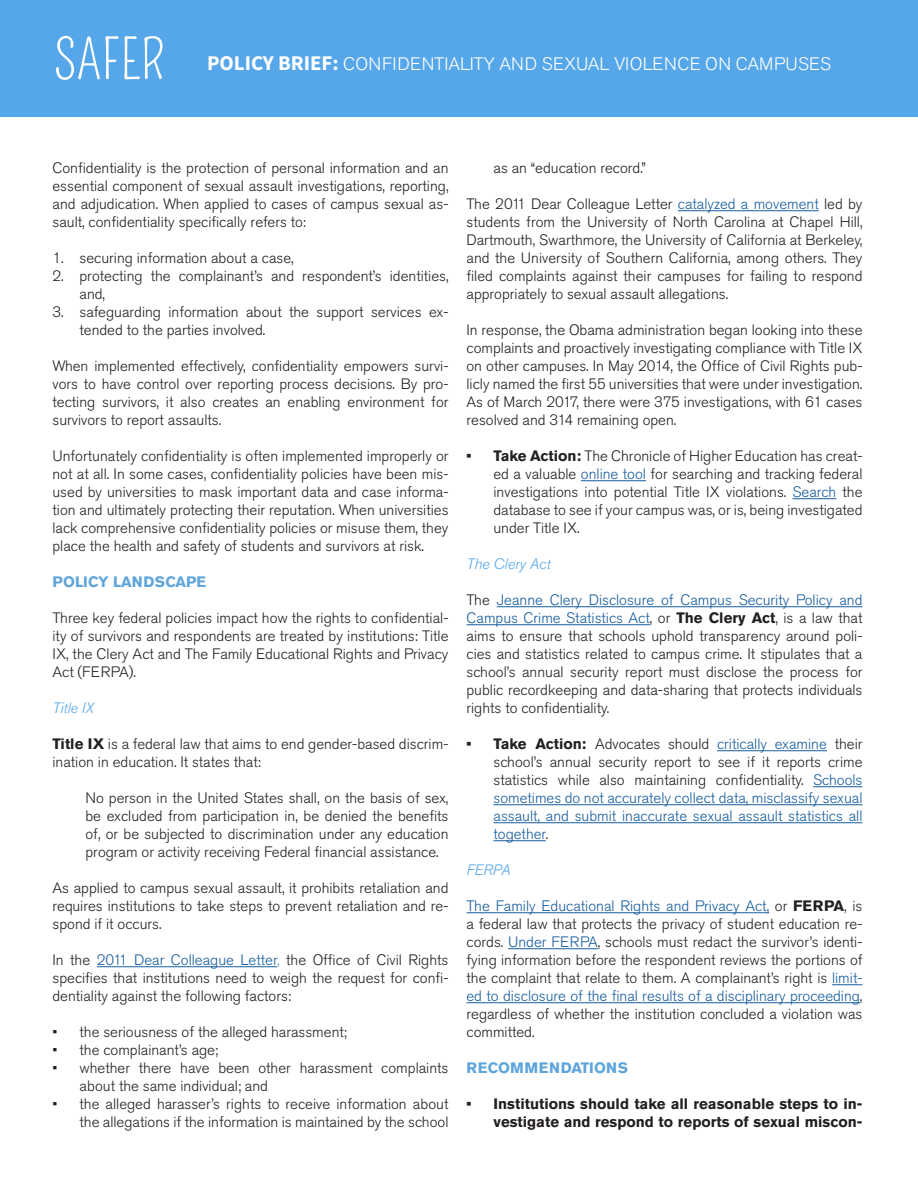
<style>
.page{position:relative;width:918px;height:1188px;background:#fff}
.page>*{position:absolute;margin:0;border:0;box-sizing:border-box;transform-origin:0 0}
.t1{font:54px "Pompiere";color:#fffffb}
.t2{font:300 18px "Akzidenz Grotesk Std";letter-spacing:.02em;color:#fff}
.t3{font:300 15px/18px "Akzidenz Grotesk Std";color:#231f20;text-align:justify}
.t4{font:300 15px/18px "Akzidenz Grotesk Std";color:#175d9e;text-align:justify}
.t5{font:700 15px/18px "Akzidenz Grotesk Std";color:#231f20;text-align:right}
.t6{font:italic 300 15px "Akzidenz Grotesk Std";color:#56a7e9}
.t7{font:700 15px "Akzidenz Grotesk Std";color:#5ea5db}
.t8{font:700 15px "Akzidenz Grotesk Std";letter-spacing:.02em;color:#5ea5db}
.s1{font-family:"Source Sans Pro";font-weight:700;font-size:21px}
.s2{font-weight:700}
.s3{color:#175d9e}
.s4{color:#5ea5db}
.s5{font-weight:700;color:#231f20}
.s6{color:#231f20}
</style>
<div class="page">
<hr style="left:97px;top:966px;width:180px;height:1px;background:#175d9e">
<hr style="left:678px;top:210px;width:141px;height:1px;background:#175d9e">
<hr style="left:581px;top:480px;width:65px;height:1px;background:#175d9e">
<hr style="left:793px;top:498px;width:43px;height:1px;background:#175d9e">
<hr style="left:497px;top:606px;width:365px;height:1px;background:#175d9e">
<hr style="left:466px;top:624px;width:184px;height:1px;background:#175d9e">
<hr style="left:717px;top:750px;width:110px;height:1px;background:#175d9e">
<hr style="left:813px;top:786px;width:50px;height:1px;background:#175d9e">
<hr style="left:494px;top:804px;width:368px;height:1px;background:#175d9e">
<hr style="left:494px;top:822px;width:368px;height:1px;background:#175d9e">
<hr style="left:494px;top:840px;width:52px;height:1px;background:#175d9e">
<hr style="left:466px;top:912px;width:303px;height:1px;background:#175d9e">
<hr style="left:508px;top:948px;width:90px;height:1px;background:#175d9e">
<hr style="left:832px;top:984px;width:31px;height:1px;background:#175d9e">
<hr style="left:466px;top:1002px;width:394px;height:1px;background:#175d9e">
<div style="left:0;top:0;width:918px;height:117px;background:#56a7e9"></div>
<p class="t1" style="left:54px;top:29px;width:112px">SAFER</p>
<p class="t2" style="left:207px;top:53px;width:626px"><span class="s1">POLICY BRIEF:</span> CONFIDENTIALITY AND SEXUAL VIOLENCE ON CAMPUSES</p>
<p class="t3" style="left:52px;top:159px;width:398px">Confidentiality is the protection of personal information and an essential component of sexual assault investigations, reporting, and adjudication. When applied to cases of campus sexual as&shy;sault, confidentiality specifically refers to:</p>
<p class="t3" style="left:52px;top:249px;width:243px">1. securing information about a case,</p>
<p class="t3" style="left:80px;top:267px;width:371px;text-indent:-27px">2. protecting the complainant’s and respondent’s identities, and,</p>
<p class="t3" style="left:80px;top:303px;width:371px;text-indent:-27px">3. safeguarding information about the support services ex&shy;tended to the parties involved.</p>
<p class="t3" style="left:52px;top:357px;width:398px">When implemented effectively, confidentiality empowers survi&shy;vors to have control over reporting process decisions. By pro&shy;tecting survivors, it also creates an enabling environment for survivors to report assaults.</p>
<p class="t3" style="left:52px;top:447px;width:398px">Unfortunately confidentiality is often implemented improperly or not at all. In some cases, confidentiality policies have been mis&shy;used by universities to mask important data and case informa&shy;tion and ultimately protecting their reputation. When universities lack comprehensive confidentiality policies or misuse them, they place the health and safety of students and survivors at risk.</p>
<p class="t7" style="left:52px;top:573px;width:155px">POLICY LANDSCAPE</p>
<p class="t3" style="left:52px;top:609px;width:398px">Three key federal policies impact how the rights to confidential&shy;ity of survivors and respondents are treated by institutions: Title IX, the Clery Act and The Family Educational Rights and Privacy Act (FERPA).</p>
<p class="t6" style="left:52px;top:700px;width:43px">Title IX</p>
<p class="t3" style="left:52px;top:735px;width:398px"><span class="s2">Title IX</span> is a federal law that aims to end gender-based discrim&shy;ination in education. It states that:</p>
<p class="t3" style="left:86px;top:789px;width:364px">No person in the United States shall, on the basis of sex, be excluded from participation in, be denied the benefits of, or be subjected to discrimination under any education program or activity receiving Federal financial assistance.</p>
<p class="t3" style="left:52px;top:879px;width:398px">As applied to campus sexual assault, it prohibits retaliation and requires institutions to take steps to prevent retaliation and re&shy;spond if it occurs.</p>
<p class="t3" style="left:52px;top:951px;width:398px">In the <span class="s3">2011 Dear Colleague Letter</span><span class="s4">,</span> the Office of Civil Rights specifies that institutions need to weigh the request for confi&shy;dentiality against the following factors:</p>
<p class="t3" style="left:52px;top:1023px;width:296px">• the seriousness of the alleged harassment;</p>
<p class="t3" style="left:52px;top:1041px;width:167px">• the complainant’s age;</p>
<p class="t3" style="left:80px;top:1059px;width:370px;text-indent:-27px">• whether there have been other harassment complaints about the same individual; and</p>
<p class="t3" style="left:52px;top:1095px;width:398px;text-align:right">• the alleged harasser’s rights to receive information about the allegations if the information is maintained by the school</p>
<p class="t3" style="left:494px;top:159px;width:154px">as an “education record.”</p>
<p class="t3" style="left:466px;top:195px;width:398px">The 2011 Dear Colleague Letter <span class="s3">catalyzed a movement</span> led by students from the University of North Carolina at Chapel Hill, Dartmouth, Swarthmore, the University of California at Berkeley, and the University of Southern California, among others. They filed complaints against their campuses for failing to respond appropriately to sexual assault allegations.</p>
<p class="t3" style="left:466px;top:321px;width:398px">In response, the Obama administration began looking into these complaints and proactively investigating compliance with Title IX on other campuses. In May 2014, the Office of Civil Rights pub&shy;licly named the first 55 universities that were under investigation.<br>As of March 2017, there were 375 investigations, with 61 cases resolved and 314 remaining open.</p>
<p class="t3" style="left:494px;top:447px;width:371px;text-indent:-27px"><span class="s2">• Take Action:</span> The Chronicle of Higher Education has creat&shy;ed a valuable <span class="s3">online tool</span> for searching and tracking federal investigations into potential Title IX violations. <span class="s3">Search</span> the database to see if your campus was, or is, being investigated under Title IX.</p>
<p class="t6" style="left:466px;top:556px;width:86px">The Clery Act</p>
<p class="t3" style="left:466px;top:591px;width:398px">The <span class="s3">Jeanne Clery Disclosure of Campus Security Policy and Campus Crime Statistics Act</span>, or <span class="s2">The Clery Act</span>, is a law that aims to ensure that schools uphold transparency around poli&shy;cies and statistics related to campus crime. It stipulates that a school’s annual security report must disclose the process for public recordkeeping and data-sharing that protects individuals rights to confidentiality.</p>
<p class="t4" style="left:494px;top:735px;width:371px;text-indent:-27px"><span class="s5">• Take Action:</span> <span class="s6">Advocates should</span> critically examine <span class="s6">their school’s annual security report to see if it reports crime statistics while also maintaining confidentiality.</span> Schools sometimes do not accurately collect data, misclassify sexual assault, and submit inaccurate sexual assault statistics all together<span class="s6">.</span></p>
<p class="t6" style="left:467px;top:862px;width:46px">FERPA</p>
<p class="t3" style="left:467px;top:897px;width:398px"><span class="s3">The Family Educational Rights and Privacy Act,</span> or <span class="s2">FERPA</span>, is a federal law that protects the privacy of student education re&shy;cords. <span class="s3">Under FERPA</span>, schools must redact the survivor’s identi&shy;fying information before the respondent reviews the portions of the complaint that relate to them. A complainant’s right is <span class="s3">limit&shy;ed to disclosure of the final results of a disciplinary proceeding</span>, regardless of whether the institution concluded a violation was committed.</p>
<p class="t8" style="left:467px;top:1059px;width:163px">RECOMMENDATIONS</p>
<p class="t5" style="left:467px;top:1095px;width:398px">• Institutions should take all reasonable steps to in&shy;vestigate and respond to reports of sexual miscon-</p>
</div>
